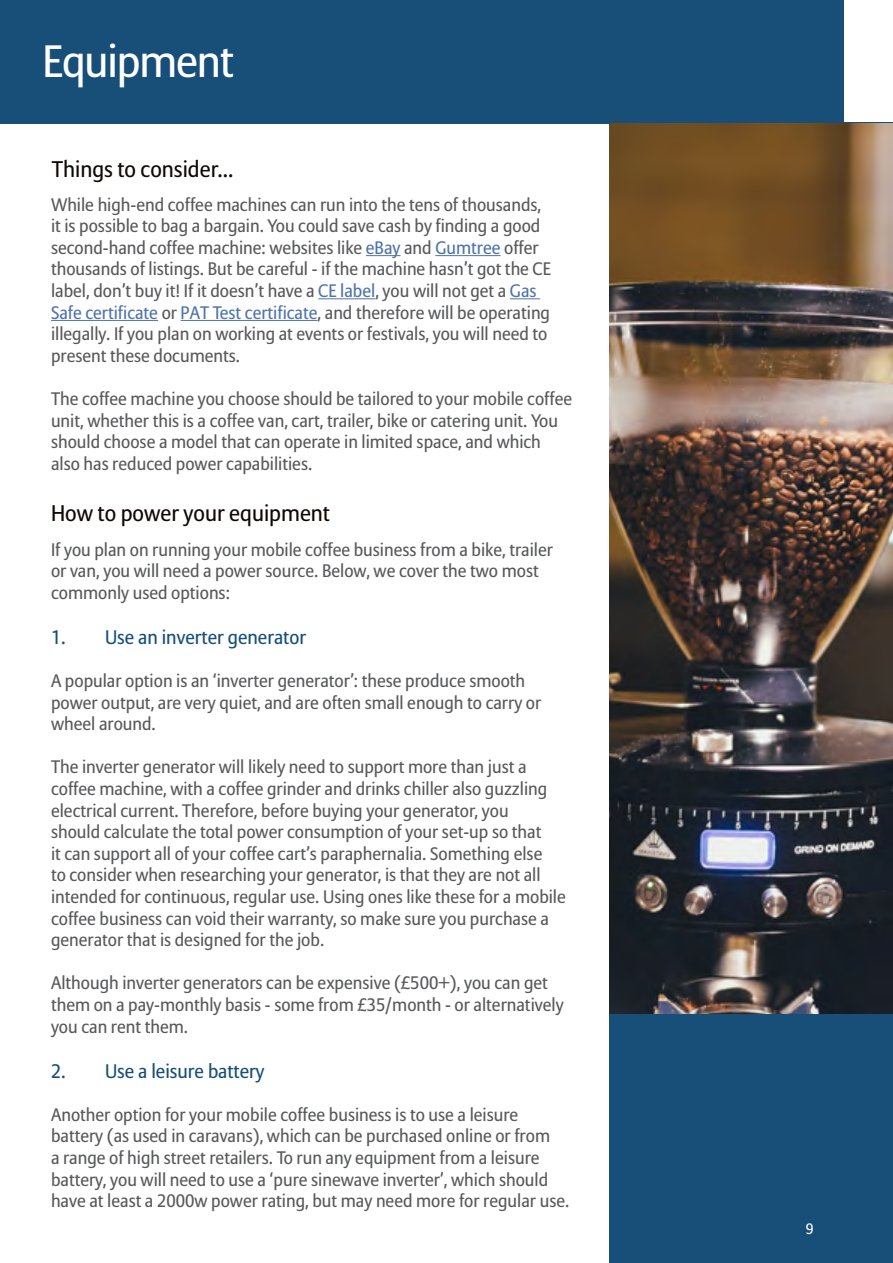
<style>
.page{position:relative;width:893px;height:1263px;background:#fff}
.page>*{position:absolute;margin:0;border:0;box-sizing:border-box;transform-origin:0 0}
.t1{font:45px "Allianz Sans";letter-spacing:-.025em;color:#fff}
.t2{font:22.5px "Allianz Sans";color:#100906}
.t3{font:19.5px "Allianz Sans";color:#174f78}
.t4{font:18px/21.6px "Allianz Sans";color:#58595b}
.t5{font:15px "Allianz Sans";color:#fff}
.s1{color:#4f73ad}
</style>
<div class="page">
<div style="left:609px;top:122px;width:283px;height:1141px;background:#174f78"></div>
<div style="left:0;top:0;width:843px;height:124px;background:#174f78"></div>
<hr style="left:366px;top:255px;width:35px;height:1px;background:#4f73ad">
<hr style="left:435px;top:255px;width:66px;height:1px;background:#4f73ad">
<hr style="left:318px;top:298px;width:57px;height:1px;background:#4f73ad">
<hr style="left:510px;top:298px;width:30px;height:1px;background:#4f73ad">
<hr style="left:51px;top:320px;width:107px;height:1px;background:#4f73ad">
<hr style="left:181px;top:320px;width:137px;height:1px;background:#4f73ad">
<img style="left:609px;top:124px;width:283px;height:890px">
<h1 class="t1" style="left:43px;top:34px;width:193px">Equipment</h1>
<p class="t2" style="left:52px;top:155px;width:183px">Things to consider...</p>
<p class="t4" style="left:51px;top:193px;width:501px">While high-end coffee machines can run into the tens of thousands, it is possible to bag a bargain. You could save cash by finding a good second-hand coffee machine: websites like <span class="s1">eBay</span> and <span class="s1">Gumtree</span> offer thousands of listings. But be careful - if the machine hasn’t got the CE label, don’t buy it! If it doesn’t have a <span class="s1">CE label</span>, you will not get a <span class="s1">Gas Safe certificate</span> or <span class="s1">PAT Test certificate</span>, and therefore will be operating illegally. If you plan on working at events or festivals, you will need to present these documents.</p>
<p class="t4" style="left:51px;top:388px;width:523px">The coffee machine you choose should be tailored to your mobile coffee unit, whether this is a coffee van, cart, trailer, bike or catering unit. You should choose a model that can operate in limited space, and which also has reduced power capabilities.</p>
<p class="t2" style="left:51px;top:500px;width:281px">How to power your equipment</p>
<p class="t4" style="left:51px;top:538px;width:503px">If you plan on running your mobile coffee business from a bike, trailer or van, you will need a power source. Below, we cover the two most commonly used options:</p>
<p class="t3" style="left:51px;top:625px;width:257px">1. Use an inverter generator</p>
<p class="t4" style="left:51px;top:670px;width:492px">A popular option is an ‘inverter generator’: these produce smooth power output, are very quiet, and are often small enough to carry or wheel around.</p>
<p class="t4" style="left:51px;top:756px;width:516px">The inverter generator will likely need to support more than just a coffee machine, with a coffee grinder and drinks chiller also guzzling electrical current. Therefore, before buying your generator, you<br>should calculate the total power consumption of your set-up so that<br>it can support all of your coffee cart’s paraphernalia. Something else<br>to consider when researching your generator, is that they are not all intended for continuous, regular use. Using ones like these for a mobile coffee business can void their warranty, so make sure you purchase a generator that is designed for the job.</p>
<p class="t4" style="left:51px;top:972px;width:514px">Although inverter generators can be expensive (£500+), you can get them on a pay-monthly basis - some from £35/month - or alternatively you can rent them.</p>
<p class="t3" style="left:51px;top:1059px;width:215px">2. Use a leisure battery</p>
<p class="t4" style="left:51px;top:1103px;width:520px">Another option for your mobile coffee business is to use a leisure battery (as used in caravans), which can be purchased online or from<br>a range of high street retailers. To run any equipment from a leisure battery, you will need to use a ‘pure sinewave inverter’, which should have at least a 2000w power rating, but may need more for regular use.</p>
<p class="t5" style="left:806px;top:1220px;width:9px">9</p>
</div>
